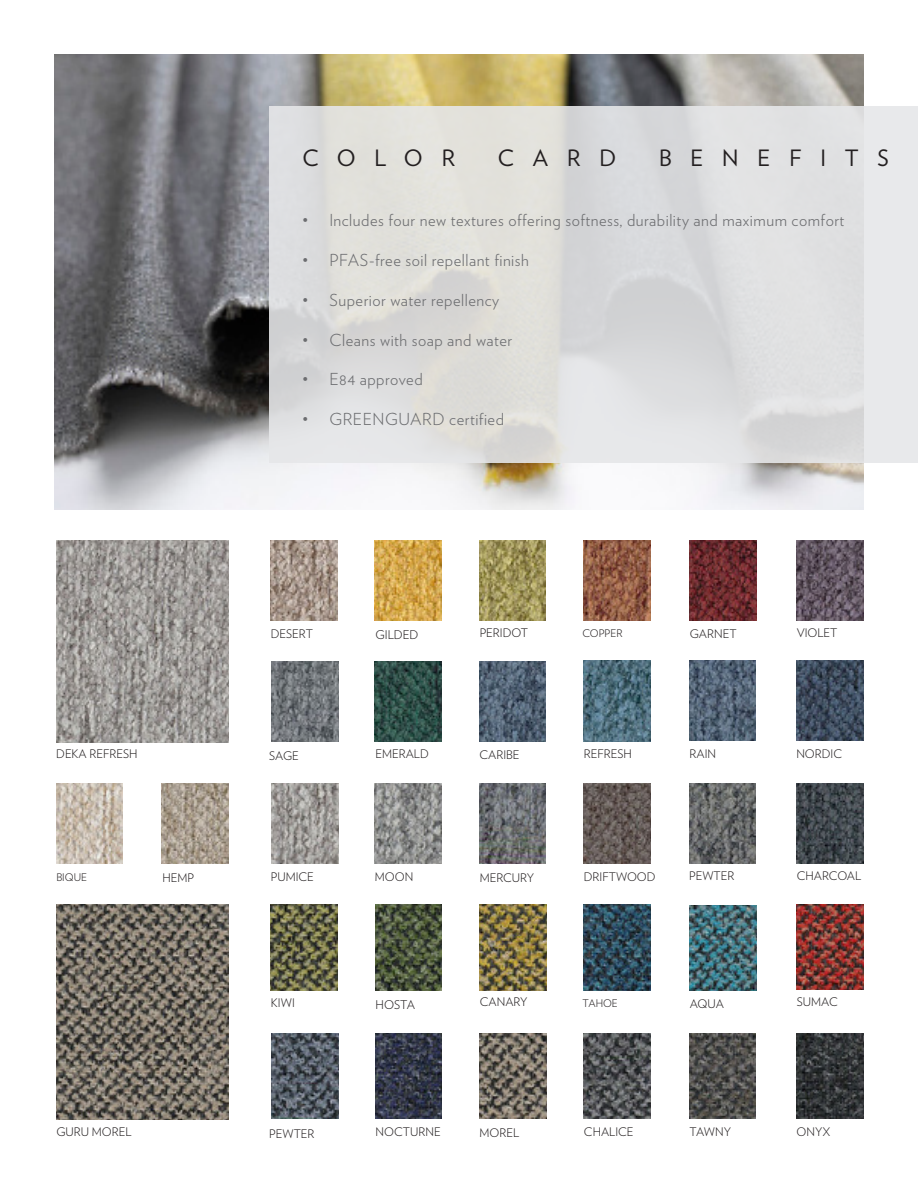
<style>
.page{position:relative;width:918px;height:1188px;background:#fff}
.page>*{position:absolute;margin:0;border:0;box-sizing:border-box;transform-origin:0 0}
.t1{font:22.5px "Verlag";letter-spacing:.84em;color:#231f20}
.t2{font:300 16.5px "Verlag";letter-spacing:.03em;color:#6c6d70}
.t3{font:300 12px "Verlag";color:#231f20}
.t4{font:300 11.85px "Verlag";color:#231f20}
.t5{font:300 10.5px "Verlag";color:#231f20}
</style>
<div class="page">
<img style="left:55px;top:54px;width:808px;height:455px">
<div style="left:269px;top:106px;width:649px;height:357px;background:linear-gradient(to bottom,#dedfdd,#dededf)"></div>
<img style="left:56px;top:540px;width:173px;height:202px">
<img style="left:584px;top:540px;width:67px;height:81px">
<img style="left:479px;top:540px;width:67px;height:81px">
<img style="left:375px;top:540px;width:67px;height:81px">
<img style="left:271px;top:540px;width:67px;height:81px">
<img style="left:690px;top:541px;width:66px;height:80px">
<img style="left:797px;top:540px;width:67px;height:80px">
<img style="left:271px;top:661px;width:67px;height:80px">
<img style="left:375px;top:661px;width:67px;height:80px">
<img style="left:479px;top:661px;width:67px;height:80px">
<img style="left:584px;top:661px;width:67px;height:80px">
<img style="left:689px;top:661px;width:67px;height:80px">
<img style="left:796px;top:661px;width:67px;height:80px">
<img style="left:56px;top:783px;width:67px;height:80px">
<img style="left:162px;top:784px;width:67px;height:80px">
<img style="left:271px;top:784px;width:67px;height:80px">
<img style="left:375px;top:784px;width:67px;height:80px">
<img style="left:479px;top:784px;width:67px;height:80px">
<img style="left:584px;top:784px;width:66px;height:80px">
<img style="left:689px;top:783px;width:67px;height:80px">
<img style="left:796px;top:783px;width:67px;height:80px">
<img style="left:56px;top:904px;width:173px;height:216px">
<img style="left:584px;top:905px;width:67px;height:85px">
<img style="left:479px;top:905px;width:67px;height:85px">
<img style="left:375px;top:905px;width:67px;height:85px">
<img style="left:271px;top:905px;width:67px;height:85px">
<img style="left:690px;top:905px;width:66px;height:86px">
<img style="left:797px;top:904px;width:67px;height:86px">
<img style="left:272px;top:1034px;width:66px;height:85px">
<img style="left:375px;top:1034px;width:67px;height:85px">
<img style="left:479px;top:1034px;width:67px;height:85px">
<img style="left:584px;top:1033px;width:67px;height:86px">
<img style="left:689px;top:1033px;width:67px;height:86px">
<img style="left:797px;top:1033px;width:66px;height:86px">
<p class="t1" style="left:302px;top:142px;width:154px">COLOR</p>
<p class="t1" style="left:498px;top:142px;width:120px">CARD</p>
<p class="t1" style="left:659px;top:142px;width:231px">BENEFITS</p>
<p class="t2" style="left:302px;top:208px;width:544px">• Includes four new textures offering softness, durability and maximum comfort</p>
<p class="t2" style="left:302px;top:248px;width:228px">• PFAS-free soil repellant finish</p>
<p class="t2" style="left:302px;top:288px;width:198px">• Superior water repellency</p>
<p class="t2" style="left:302px;top:328px;width:211px">• Cleans with soap and water</p>
<p class="t2" style="left:302px;top:367px;width:122px">• E84 approved</p>
<p class="t2" style="left:302px;top:407px;width:203px">• GREENGUARD certified</p>
<p class="t4" style="left:56px;top:745px;width:83px">DEKA REFRESH</p>
<p class="t5" style="left:56px;top:869px;width:32px">BIQUE</p>
<p class="t4" style="left:163px;top:869px;width:33px">HEMP</p>
<p class="t4" style="left:271px;top:625px;width:44px">DESERT</p>
<p class="t3" style="left:376px;top:626px;width:44px">GILDED</p>
<p class="t4" style="left:480px;top:624px;width:50px">PERIDOT</p>
<p class="t5" style="left:582px;top:626px;width:42px">COPPER</p>
<p class="t4" style="left:690px;top:625px;width:48px">GARNET</p>
<p class="t4" style="left:797px;top:624px;width:42px">VIOLET</p>
<p class="t4" style="left:269px;top:747px;width:31px">SAGE</p>
<p class="t4" style="left:376px;top:745px;width:55px">EMERALD</p>
<p class="t4" style="left:584px;top:745px;width:50px">REFRESH</p>
<p class="t4" style="left:690px;top:745px;width:28px">RAIN</p>
<p class="t4" style="left:796px;top:745px;width:47px">NORDIC</p>
<p class="t4" style="left:479px;top:746px;width:42px">CARIBE</p>
<p class="t4" style="left:271px;top:868px;width:45px">PUMICE</p>
<p class="t4" style="left:480px;top:869px;width:56px">MERCURY</p>
<p class="t4" style="left:797px;top:867px;width:66px">CHARCOAL</p>
<p class="t4" style="left:375px;top:868px;width:40px">MOON</p>
<p class="t4" style="left:584px;top:868px;width:73px">DRIFTWOOD</p>
<p class="t4" style="left:689px;top:867px;width:47px">PEWTER</p>
<p class="t3" style="left:376px;top:996px;width:41px">HOSTA</p>
<p class="t4" style="left:480px;top:993px;width:49px">CANARY</p>
<p class="t4" style="left:271px;top:994px;width:25px">KIWI</p>
<p class="t5" style="left:583px;top:996px;width:37px">TAHOE</p>
<p class="t4" style="left:690px;top:995px;width:36px">AQUA</p>
<p class="t4" style="left:797px;top:993px;width:43px">SUMAC</p>
<p class="t4" style="left:56px;top:1123px;width:77px">GURU MOREL</p>
<p class="t4" style="left:480px;top:1124px;width:41px">MOREL</p>
<p class="t4" style="left:376px;top:1123px;width:67px">NOCTURNE</p>
<p class="t4" style="left:584px;top:1123px;width:51px">CHALICE</p>
<p class="t4" style="left:690px;top:1123px;width:43px">TAWNY</p>
<p class="t4" style="left:797px;top:1123px;width:35px">ONYX</p>
<p class="t4" style="left:269px;top:1125px;width:47px">PEWTER</p>
</div>
